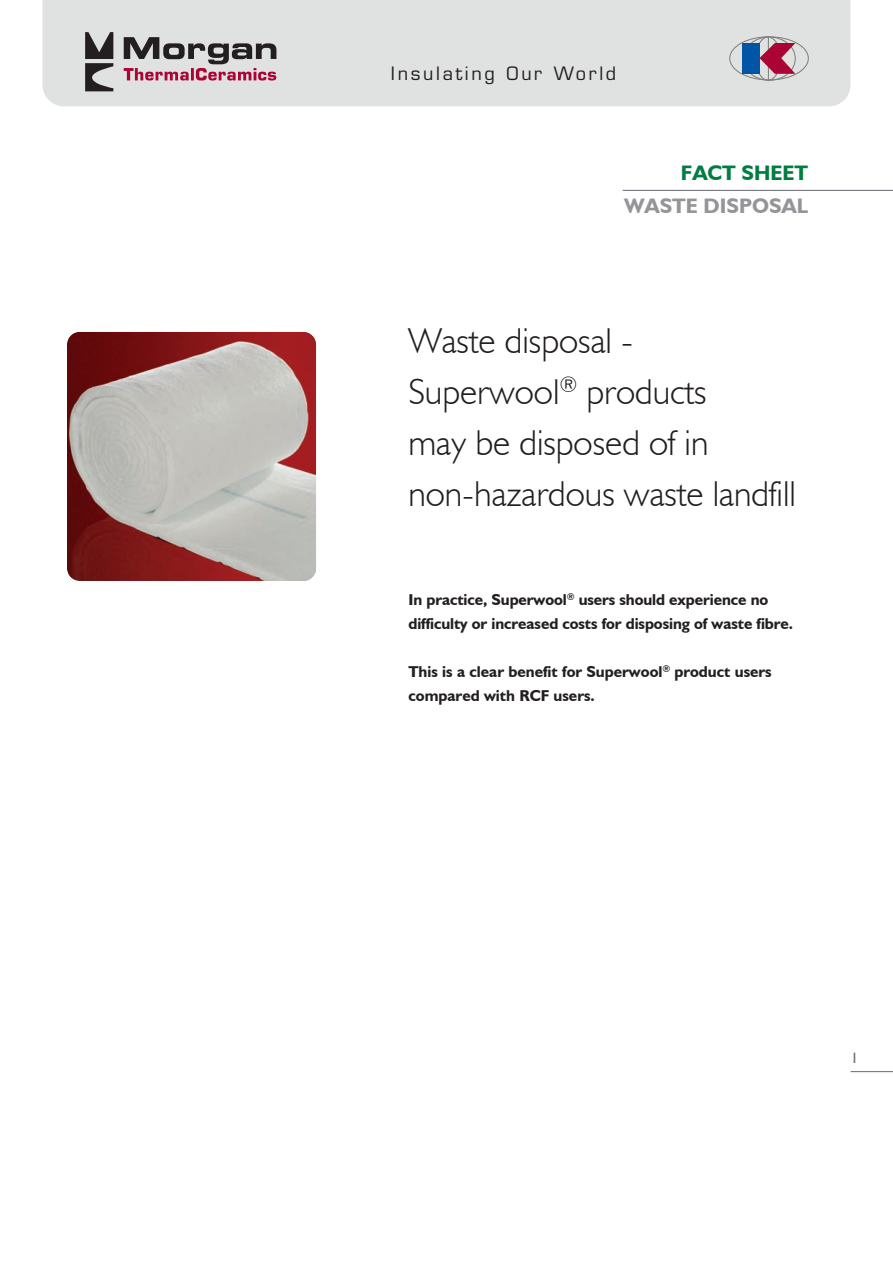
<style>
.page{position:relative;width:893px;height:1263px;background:#fff}
.page>*{position:absolute;margin:0;border:0;box-sizing:border-box;transform-origin:0 0}
.t1{font:300 36px/51px "Humanist 521 BT";color:#231f20}
.t2{font:700 21px "Humanist 521 BT";color:#939598}
.t3{font:700 21px "Humanist 521 BT";color:#007d43}
.t4{font:18px "Eurostile";letter-spacing:.15em;color:#231f20}
.t5{font:700 15.75px/24px "Humanist 521 BT";letter-spacing:-.005em;color:#231f20}
.t6{font:15px "Humanist 521 BT";color:#696b73}
</style>
<div class="page">
<hr style="left:851px;top:1071px;width:42px;height:1px;background:#696b73">
<svg style="left:67px;top:331px;width:249px;height:250px;background:#ab8c89"></svg>
<hr style="left:623px;top:190px;width:270px;height:1px;background:#696b73">
<div style="left:43px;top:0;width:807px;height:106px;background:#e0e1e1"></div>
<svg style="left:85px;top:32px;width:28px;height:59px;background:#6e6c6c"></svg>
<svg style="left:124px;top:37px;width:152px;height:44px;background:#a9949a"></svg>
<div style="left:729px;top:36px;width:80px;height:44px;border:1px solid #808080;border-radius:50%"></div>
<div style="left:755px;top:36px;width:26px;height:45px;border:1px solid #808080;border-radius:50%"></div>
<hr style="left:768px;top:37px;width:1px;height:44px;background:#808080">
<div style="left:742px;top:43px;width:18px;height:31px;background:#0155a5"></div>
<svg style="left:759px;top:43px;width:36px;height:31px"></svg>
<p class="t4" style="left:391px;top:67px;width:227px">Insulating Our World</p>
<h2 class="t3" style="left:681px;top:160px;width:129px">FACT SHEET</h2>
<h2 class="t2" style="left:624px;top:193px;width:186px">WASTE DISPOSAL</h2>
<h1 class="t1" style="left:408px;top:315px;width:389px">Waste disposal -<br>Superwool<sup>®</sup> products<br>may be disposed of in non-hazardous waste landfill</h1>
<p class="t5" style="left:408px;top:588px;width:386px">In practice, Superwool<sup>®</sup> users should experience no difficulty or increased costs for disposing of waste fibre.</p>
<p class="t5" style="left:408px;top:660px;width:365px">This is a clear benefit for Superwool<sup>®</sup> product users compared with RCF users.</p>
<p class="t6" style="left:851px;top:1048px;width:9px">1</p>
</div>
